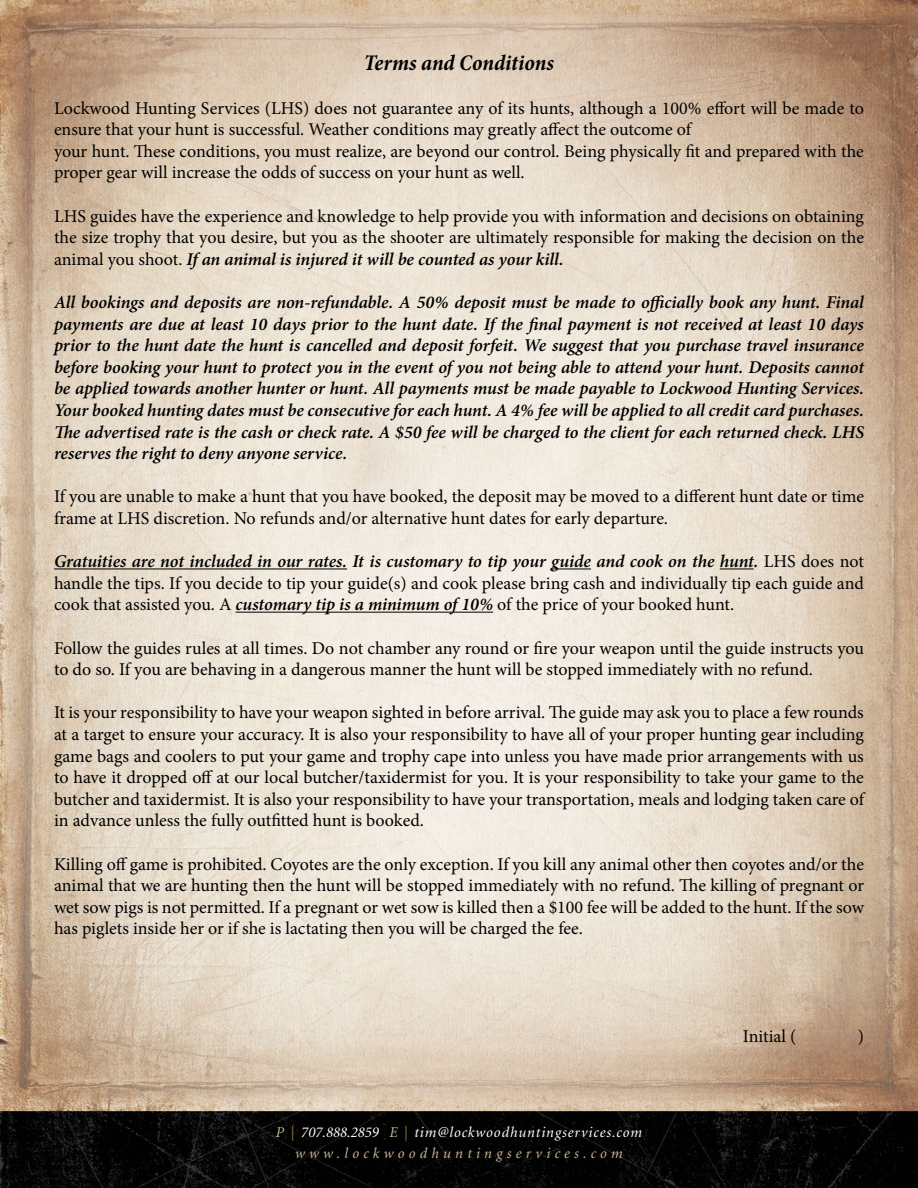
<style>
.page{position:relative;width:918px;height:1188px;background:#fff}
.page>*{position:absolute;margin:0;border:0;box-sizing:border-box;transform-origin:0 0}
.t1{font:italic 700 condensed 22.5px "Minion Pro";letter-spacing:-.005em;color:#000}
.t2{font:18px/21.6px "Minion Pro";letter-spacing:-.005em;color:#000;text-align:justify}
.t3{font:italic 600 18px/21.6px "Minion Pro";color:#000;text-align:justify}
.t4{font:italic 15px/21.9px "Minion";letter-spacing:.065em;color:#fff;text-align:center}
.s1{font-weight:600;font-style:italic}
.s2{color:#c9b594}
.s3{color:#997338}
</style>
<div class="page">
<img style="left:0;top:0;width:918px;height:1188px">
<hr style="left:54px;top:569px;width:293px;height:1px;background:#000">
<hr style="left:551px;top:569px;width:40px;height:1px;background:#000">
<hr style="left:720px;top:569px;width:34px;height:1px;background:#000">
<hr style="left:236px;top:612px;width:257px;height:1px;background:#000">
<p class="t1" style="left:364px;top:48px;width:192px">Terms and Conditions</p>
<p class="t2" style="left:54px;top:97px;width:812px;text-align:left">Lockwood Hunting Services (LHS) does not guarantee any of its hunts, although a 100% effort will be made to ensure that your hunt is successful. Weather conditions may greatly affect the outcome of<br>your hunt. These conditions, you must realize, are beyond our control. Being physically fit and prepared with the proper gear will increase the odds of success on your hunt as well.</p>
<p class="t2" style="left:54px;top:205px;width:812px">LHS guides have the experience and knowledge to help provide you with information and decisions on obtaining the size trophy that you desire, but you as the shooter are ultimately responsible for making the decision on the animal you shoot. <span class="s1">If an animal is injured it will be counted as your kill.</span></p>
<p class="t3" style="left:54px;top:291px;width:812px">All bookings and deposits are non-refundable. A 50% deposit must be made to officially book any hunt. Final payments are due at least 10 days prior to the hunt date. If the final payment is not received at least 10 days prior to the hunt date the hunt is cancelled and deposit forfeit. We suggest that you purchase travel insurance before booking your hunt to protect you in the event of you not being able to attend your hunt. Deposits cannot be applied towards another hunter or hunt. All payments must be made payable to Lockwood Hunting Services.<br>Your booked hunting dates must be consecutive for each hunt. A 4% fee will be applied to all credit card purchases.<br>The advertised rate is the cash or check rate. A $50 fee will be charged to the client for each returned check. LHS reserves the right to deny anyone service.</p>
<p class="t2" style="left:54px;top:486px;width:812px">If you are unable to make a hunt that you have booked, the deposit may be moved to a different hunt date or time frame at LHS discretion. No refunds and/or alternative hunt dates for early departure.</p>
<p class="t2" style="left:54px;top:551px;width:812px"><span class="s1">Gratuities are not included in our rates. It is customary to tip your guide and cook on the hunt.</span> LHS does not handle the tips. If you decide to tip your guide(s) and cook please bring cash and individually tip each guide and cook that assisted you. A <span class="s1">customary tip is a minimum of 10%</span> of the price of your booked hunt.</p>
<p class="t2" style="left:54px;top:637px;width:812px">Follow the guides rules at all times. Do not chamber any round or fire your weapon until the guide instructs you to do so. If you are behaving in a dangerous manner the hunt will be stopped immediately with no refund.</p>
<p class="t2" style="left:54px;top:702px;width:812px">It is your responsibility to have your weapon sighted in before arrival. The guide may ask you to place a few rounds at a target to ensure your accuracy. It is also your responsibility to have all of your proper hunting gear including game bags and coolers to put your game and trophy cape into unless you have made prior arrangements with us to have it dropped off at our local butcher/taxidermist for you. It is your responsibility to take your game to the butcher and taxidermist. It is also your responsibility to have your transportation, meals and lodging taken care of in advance unless the fully outfitted hunt is booked.</p>
<p class="t2" style="left:54px;top:853px;width:812px">Killing off game is prohibited. Coyotes are the only exception. If you kill any animal other then coyotes and/or the animal that we are hunting then the hunt will be stopped immediately with no refund. The killing of pregnant or wet sow pigs is not permitted. If a pregnant or wet sow is killed then a $100 fee will be added to the hunt. If the sow has piglets inside her or if she is lactating then you will be charged the fee.</p>
<p class="t4" style="left:276px;top:1121px;width:368px"><span class="s2">P</span> <span class="s3">|</span> 707.888.2859 <span class="s2">E</span> <span class="s3">|</span> tim@lockwoodhuntingservices.com <span class="s2">www.lockwoodhuntingservices.com</span></p>
<p class="t2" style="left:743px;top:1026px;width:55px">Initial (</p>
<p class="t2" style="left:858px;top:1026px;width:8px">)</p>
</div>
